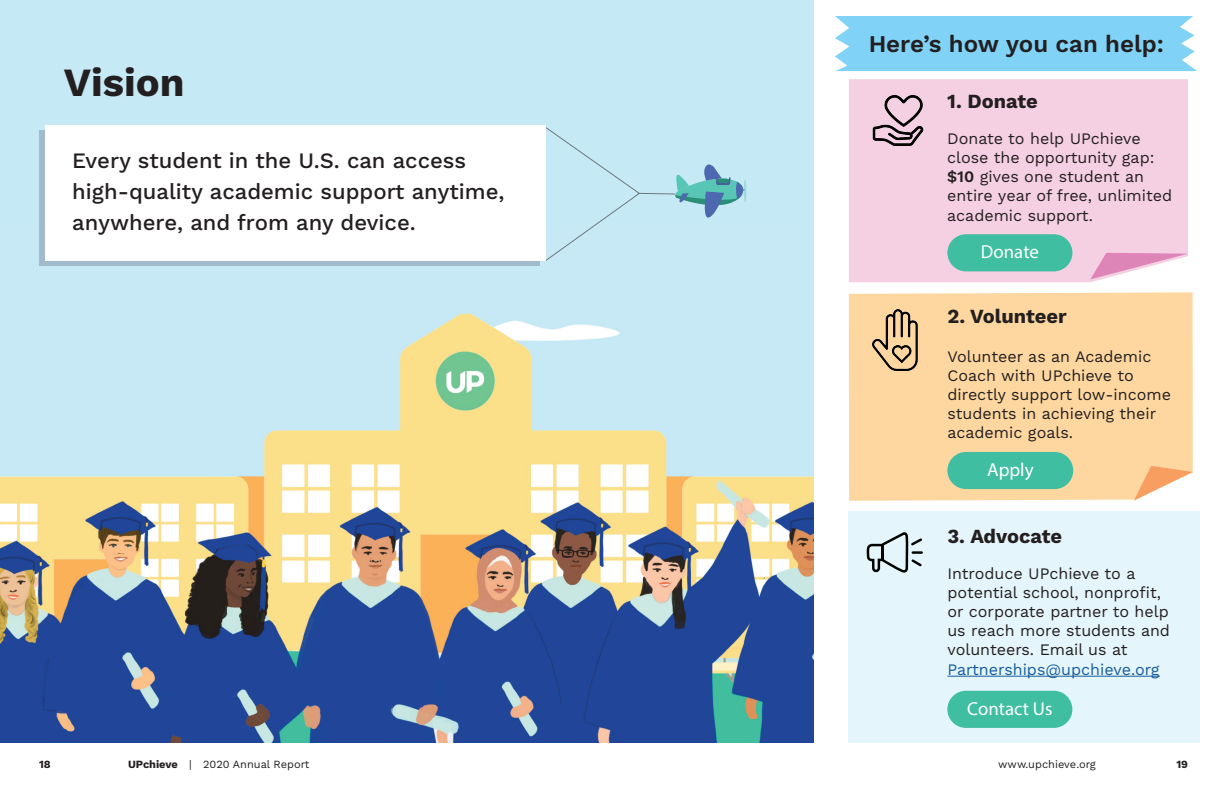
<style>
.page{position:relative;width:1224px;height:792px;background:#fff}
.page>*{position:absolute;margin:0;border:0;box-sizing:border-box;transform-origin:0 0}
.t1{font:700 40px "Work Sans";color:#231f20}
.t2{font:600 24px "Work Sans";color:#231f20}
.t3{font:500 22px/31px "Work Sans";color:#231f20}
.t4{font:700 20px "Work Sans";color:#231f20}
.t5{font:18.8px "Myriad Pro";color:#fff}
.t6{font:16px/19.2px "Work Sans";color:#231f20}
.t7{font:16px "Work Sans";color:#175d9e}
.t8{font:11px "Work Sans";color:#231f20}
.t9{font:700 11px "Work Sans";color:#231f20}
.s1{font-weight:600}
.s2{font-weight:700}
</style>
<div class="page">
<div style="left:849px;top:292px;width:344px;height:209px;background:#fed7a0"></div>
<svg style="left:1134px;top:466px;width:59px;height:35px"></svg>
<div style="left:0;top:0;width:814px;height:743px;background:#c6e9f6"></div>
<img style="left:0;top:313px;width:814px;height:430px">
<div style="left:849px;top:511px;width:351px;height:232px;background:#e5f5fc"></div>
<div style="left:849px;top:83px;width:339px;height:199px;background:#f4d0e2"></div>
<svg style="left:1090px;top:253px;width:98px;height:26px"></svg>
<img style="left:835px;top:16px;width:362px;height:67px">
<hr style="left:947px;top:676px;width:213px;height:1px;background:#175d9e">
<div style="left:947px;top:234px;width:125px;height:37px;background:#3fbea2;border-radius:19px"></div>
<div style="left:947px;top:691px;width:125px;height:37px;background:#3fbea2;border-radius:19px"></div>
<div style="left:947px;top:452px;width:126px;height:37px;background:#3fbea2;border-radius:19px"></div>
<svg style="left:866px;top:532px;width:57px;height:41px"></svg>
<img style="left:869px;top:92px;width:57px;height:57px">
<img style="left:867px;top:309px;width:61px;height:61px">
<div style="left:39px;top:130px;width:501px;height:136px;background:#a2bbcc"></div>
<div style="left:45px;top:125px;width:501px;height:136px;background:#fff"></div>
<svg style="left:546px;top:127px;width:201px;height:134px"></svg>
<h1 class="t1" style="left:64px;top:59px;width:122px">Vision</h1>
<h3 class="t3" style="left:72px;top:146px;width:434px">Every student in the U.S. can access high-quality academic support anytime, anywhere, and from any device.</h3>
<h2 class="t2" style="left:869px;top:30px;width:297px">Here’s how you can help:</h2>
<p class="t4" style="left:947px;top:89px;width:92px">1. Donate</p>
<p class="t6" style="left:947px;top:129px;width:226px">Donate to help UPchieve close the opportunity gap: <span class="s1">$10</span> gives one student an entire year of free, unlimited academic support.</p>
<p class="t5" style="left:981px;top:240px;width:60px">Donate</p>
<p class="t4" style="left:947px;top:305px;width:121px">2. Volunteer</p>
<p class="t6" style="left:947px;top:347px;width:225px">Volunteer as an Academic<br>Coach with UPchieve to directly support low-income students in achieving their academic goals.</p>
<p class="t5" style="left:987px;top:458px;width:48px">Apply</p>
<p class="t4" style="left:947px;top:524px;width:116px">3. Advocate</p>
<p class="t6" style="left:947px;top:564px;width:224px">Introduce UPchieve to a potential school, nonprofit, or corporate partner to help us reach more students and volunteers. Email us at</p>
<p class="t7" style="left:947px;top:660px;width:214px">Partnerships@upchieve.org</p>
<p class="t5" style="left:967px;top:697px;width:87px">Contact Us</p>
<p class="t9" style="left:39px;top:758px;width:13px">18</p>
<p class="t8" style="left:128px;top:758px;width:183px"><span class="s2">UPchieve</span> | 2020 Annual Report</p>
<p class="t8" style="left:998px;top:758px;width:99px">www.upchieve.org</p>
<p class="t9" style="left:1176px;top:758px;width:13px">19</p>
</div>
